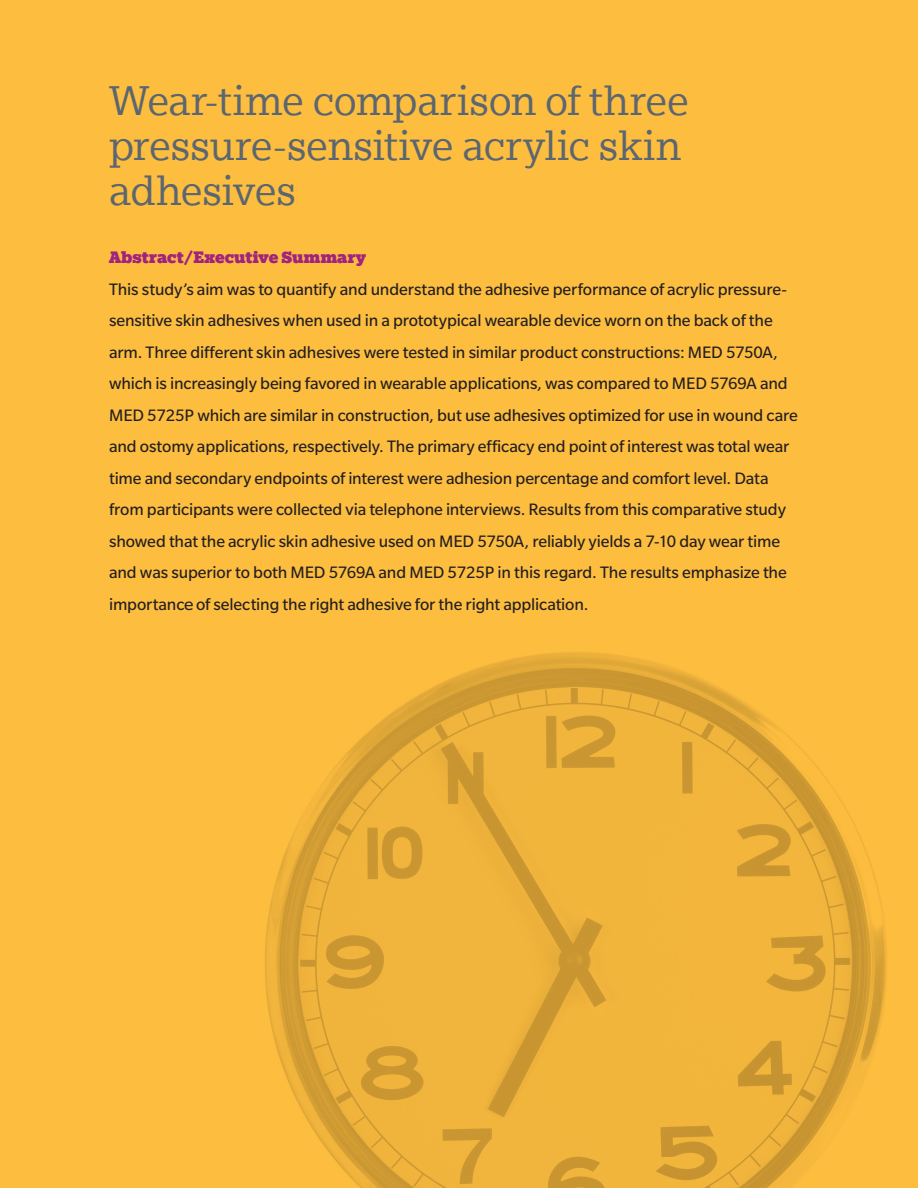
<style>
.page{position:relative;width:918px;height:1188px;background:#fdbd3f}
.page>*{position:absolute;margin:0;border:0;box-sizing:border-box;transform-origin:0 0}
.t1{font:45px/45px "Egyptian Slate Std";letter-spacing:-.005em;color:#5b6670}
.t2{font:18px/31.5px "Slate Std";letter-spacing:-.01em;color:#231f20}
.t3{font:900 18px "Egyptian Slate Std";letter-spacing:.005em;color:#a0237f}
</style>
<div class="page">
<img style="left:265px;top:652px;width:622px;height:536px">
<h1 class="t1" style="left:109px;top:78px;width:581px">Wear-time comparison of three pressure-sensitive acrylic skin adhesives</h1>
<p class="t3" style="left:109px;top:247px;width:259px">Abstract/Executive Summary</p>
<p class="t2" style="left:109px;top:273px;width:690px">This study’s aim was to quantify and understand the adhesive performance of acrylic pressure&shy;sensitive skin adhesives when used in a prototypical wearable device worn on the back of the arm. Three different skin adhesives were tested in similar product constructions: MED 5750A, which is increasingly being favored in wearable applications, was compared to MED 5769A and MED 5725P which are similar in construction, but use adhesives optimized for use in wound care and ostomy applications, respectively. The primary efficacy end point of interest was total wear time and secondary endpoints of interest were adhesion percentage and comfort level. Data from participants were collected via telephone interviews. Results from this comparative study showed that the acrylic skin adhesive used on MED 5750A, reliably yields a 7-10 day wear time and was superior to both MED 5769A and MED 5725P in this regard. The results emphasize the importance of selecting the right adhesive for the right application.</p>
</div>
